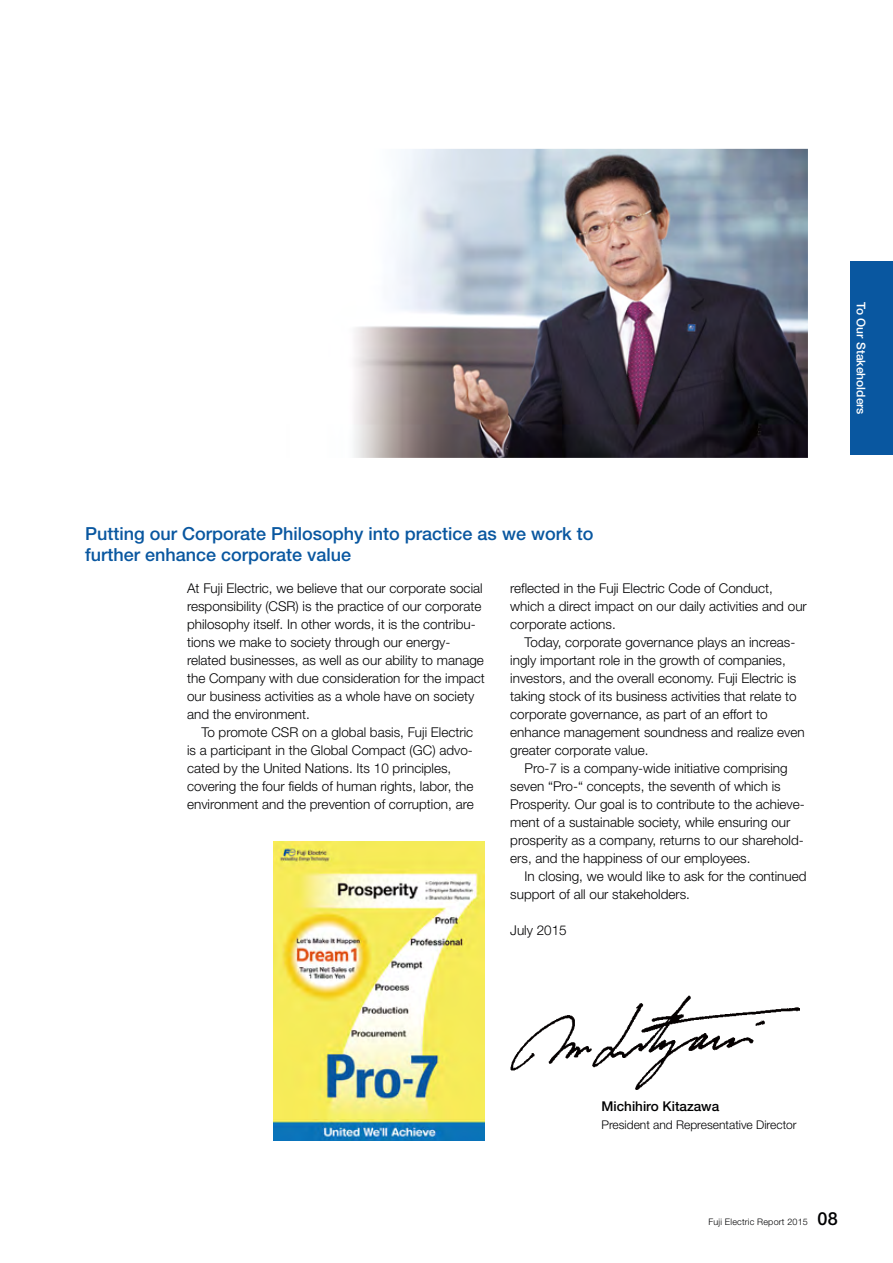
<style>
.page{position:relative;width:893px;height:1263px;background:#fff}
.page>*{position:absolute;margin:0;border:0;box-sizing:border-box;transform-origin:0 0}
.t1{font:500 18px/21px "Helvetica Neue LT Std";color:#0957a0}
.t2{font:300 13.5px/18px "Helvetica Neue LT Std";color:#000102}
.t3{font:500 13.5px "Helvetica Neue LT Std";color:#000102}
.t4{font:300 12px "Helvetica Neue LT Std";color:#000102}
.t5{font:500 12px "Helvetica Neue LT Std";color:#fff}
.t6{font:300 9px "Helvetica Neue LT Std";letter-spacing:.02em;color:#000102}
.s1{font-weight:500;font-size:18px}
</style>
<div class="page">
<div style="left:850px;top:262px;width:43px;height:193px;background:#0957a0"></div>
<img style="left:354px;top:149px;width:454px;height:309px">
<img style="left:273px;top:842px;width:212px;height:299px">
<img style="left:510px;top:995px;width:289px;height:94px">
<h1 class="t1" style="left:85px;top:524px;width:510px">Putting our Corporate Philosophy into practice as we work to further enhance corporate value</h1>
<p class="t2" style="left:187px;top:581px;width:299px">At Fuji Electric, we believe that our corporate social responsibility (CSR) is the practice of our corporate philosophy itself. In other words, it is the contribu&shy;tions we make to society through our energy&shy;related businesses, as well as our ability to manage the Company with due consideration for the impact our business activities as a whole have on society and the environment.</p>
<p class="t2" style="left:187px;top:724px;width:288px;text-indent:14px">To promote CSR on a global basis, Fuji Electric is a participant in the Global Compact (GC) advo&shy;cated by the United Nations. Its 10 principles, covering the four fields of human rights, labor, the environment and the prevention of corruption, are</p>
<p class="t2" style="left:510px;top:580px;width:298px">reflected in the Fuji Electric Code of Conduct, which a direct impact on our daily activities and our corporate actions.</p>
<p class="t2" style="left:510px;top:634px;width:296px;text-indent:14px">Today, corporate governance plays an increas&shy;ingly important role in the growth of companies, investors, and the overall economy. Fuji Electric is taking stock of its business activities that relate to corporate governance, as part of an effort to enhance management soundness and realize even greater corporate value.</p>
<p class="t2" style="left:510px;top:760px;width:296px;text-indent:14px">Pro-7 is a company-wide initiative comprising seven “Pro-“ concepts, the seventh of which is Prosperity. Our goal is to contribute to the achieve&shy;ment of a sustainable society, while ensuring our prosperity as a company, returns to our sharehold&shy;ers, and the happiness of our employees.</p>
<p class="t2" style="left:510px;top:868px;width:298px;text-indent:14px">In closing, we would like to ask for the continued support of all our stakeholders.</p>
<p class="t2" style="left:510px;top:922px;width:58px">July 2015</p>
<p class="t5" style="left:865px;top:302px;width:114px;rotate:90deg">To Our Stakeholders</p>
<p class="t3" style="left:601px;top:1101px;width:119px">Michihiro Kitazawa</p>
<p class="t4" style="left:601px;top:1120px;width:197px">President and Representative Director</p>
<p class="t6" style="left:709px;top:1218px;width:131px">Fuji Electric Report 2015 <span class="s1">08</span></p>
</div>
